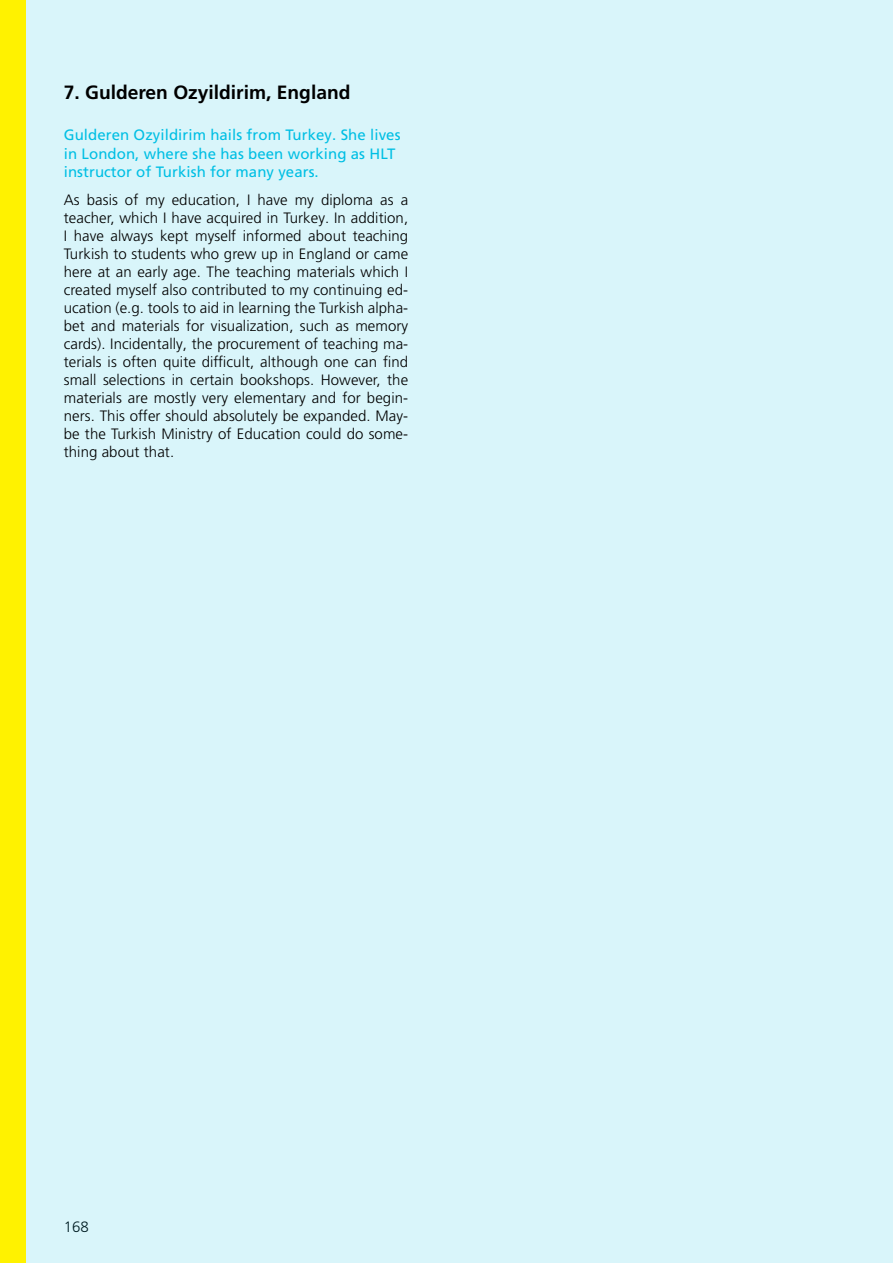
<style>
.page{position:relative;width:893px;height:1263px;background:#d9f5fa}
.page>*{position:absolute;margin:0;border:0;box-sizing:border-box;transform-origin:0 0}
.t1{font:700 19.2px "Frutiger LT Pro";color:#000}
.t2{font:300 15px/18px "Frutiger LT Pro";letter-spacing:.005em;color:#000;text-align:justify}
.t3{font:15px/18px "Frutiger LT Pro";letter-spacing:.005em;color:#00bfe4}
</style>
<div class="page">
<div style="left:0;top:0;width:26px;height:1263px;background:#fff200"></div>
<p class="t1" style="left:64px;top:81px;width:288px">7. Gulderen Ozyildirim, England</p>
<p class="t3" style="left:64px;top:126px;width:338px">Gulderen Ozyildirim hails from Turkey. She lives in London, where she has been working as HLT instructor of Turkish for many years.</p>
<p class="t2" style="left:64px;top:191px;width:346px">As basis of my education, I have my diploma as a teacher, which I have acquired in Turkey. In addition, I have always kept myself informed about teaching Turkish to students who grew up in England or came here at an early age. The teaching materials which I created myself also contributed to my continuing ed&shy;ucation (e.g. tools to aid in learning the Turkish alpha&shy;bet and materials for visualization, such as memory cards). Incidentally, the procurement of teaching ma&shy;terials is often quite difficult, although one can find small selections in certain bookshops. However, the materials are mostly very elementary and for begin&shy;ners. This offer should absolutely be expanded. May&shy;be the Turkish Ministry of Education could do some&shy;thing about that.</p>
<p class="t2" style="left:64px;top:1217px;width:27px">168</p>
</div>
